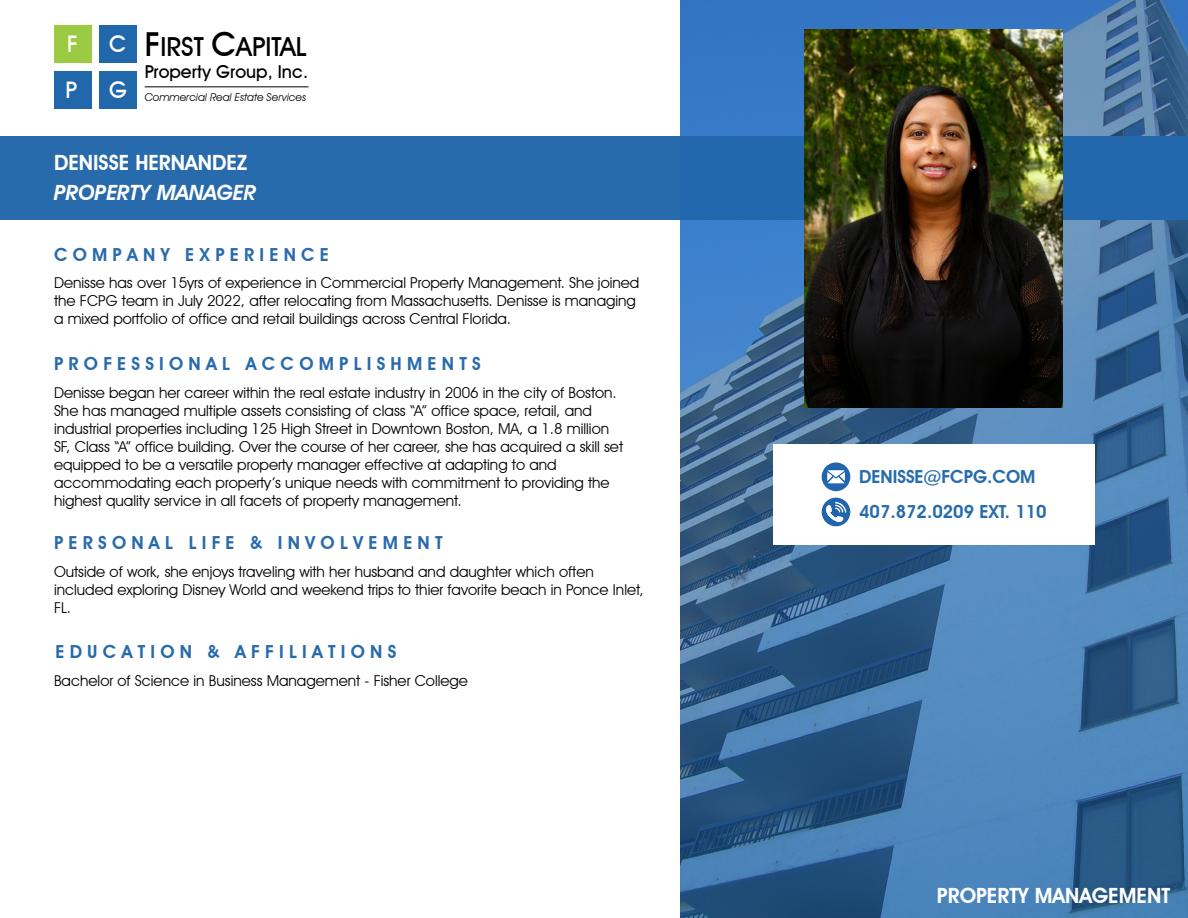
<style>
.page{position:relative;width:1188px;height:918px;background:#fff}
.page>*{position:absolute;margin:0;border:0;box-sizing:border-box;transform-origin:0 0}
.t1{font:500 26.25px "Avant Garde IT Cby BT";color:#000}
.t2{font:500 22.95px "Avant Garde IT Cby BT";color:#fff}
.t3{font:600 21px "Avant Garde IT Cby BT";color:#fff}
.t4{font:italic 600 21px "Avant Garde IT Cby BT";color:#fff}
.t5{font:600 18px "Avant Garde IT Cby BT";color:#286bac}
.t6{font:600 18px/35.1px "Avant Garde IT Cby BT";color:#266cac}
.t7{font:500 17.85px "Avant Garde IT Cby BT";color:#000}
.t8{font:15px/18px "Avant Garde IT Cby BT";color:#000}
.t9{font:italic 10.8px "Avant Garde IT Cby BT";color:#000}
.s1{font-size:33px}
</style>
<div class="page">
<div style="left:0;top:137px;width:1188px;height:83px;background:#286bac"></div>
<svg style="left:680px;top:0;width:508px;height:918px;background:#3d70a3"></svg>
<img style="left:805px;top:29px;width:258px;height:378px">
<div style="left:54px;top:25px;width:38px;height:38px;background:#9bcb42"></div>
<div style="left:99px;top:25px;width:38px;height:38px;background:#2167ac"></div>
<div style="left:54px;top:71px;width:38px;height:38px;background:#2167ac"></div>
<div style="left:99px;top:71px;width:38px;height:38px;background:#2167ac"></div>
<hr style="left:145px;top:87px;width:164px;height:1px;background:#000">
<div style="left:773px;top:444px;width:322px;height:101px;background:#fff"></div>
<svg style="left:822px;top:498px;width:28px;height:28px"></svg>
<svg style="left:822px;top:462px;width:28px;height:29px"></svg>
<h2 class="t2" style="left:67px;top:30px;width:12px">F</h2>
<h2 class="t2" style="left:109px;top:30px;width:19px">C</h2>
<h2 class="t2" style="left:65px;top:76px;width:13px">P</h2>
<h2 class="t2" style="left:109px;top:76px;width:20px">G</h2>
<h1 class="t1" style="left:145px;top:31px;width:164px"><span class="s1">F</span>IRST <span class="s1">C</span>APITAL</h1>
<p class="t7" style="left:145px;top:61px;width:165px">Property Group, Inc.</p>
<p class="t9" style="left:145px;top:91px;width:163px">Commercial Real Estate Services</p>
<h3 class="t3" style="left:54px;top:150px;width:195px">DENISSE HERNANDEZ</h3>
<h3 class="t4" style="left:54px;top:180px;width:204px">PROPERTY MANAGER</h3>
<p class="t5" style="left:54px;top:243px;width:276px">C O M P A N Y E X P E R I E N C E</p>
<p class="t8" style="left:54px;top:274px;width:587px">Denisse has over 15yrs of experience in Commercial Property Management. She joined the FCPG team in July 2022, after relocating from Massachusetts. Denisse is managing a mixed portfolio of office and retail buildings across Central Florida.</p>
<p class="t5" style="left:54px;top:353px;width:428px">P R O F E S S I O N A L A C C O M P L I S H M E N T S</p>
<p class="t8" style="left:54px;top:383px;width:571px">Denisse began her career within the real estate industry in 2006 in the city of Boston.<br>She has managed multiple assets consisting of class “A” office space, retail, and industrial properties including 125 High Street in Downtown Boston, MA, a 1.8 million SF, Class “A” office building. Over the course of her career, she has acquired a skill set equipped to be a versatile property manager effective at adapting to and accommodating each property’s unique needs with commitment to providing the highest quality service in all facets of property management.</p>
<p class="t5" style="left:54px;top:532px;width:390px">P E R S O N A L L I F E &amp; I N V O L V E M E N T</p>
<p class="t8" style="left:54px;top:562px;width:591px">Outside of work, she enjoys traveling with her husband and daughter which often included exploring Disney World and weekend trips to thier favorite beach in Ponce Inlet,<br>FL.</p>
<p class="t5" style="left:56px;top:640px;width:342px">E D U C A T I O N &amp; A F F I L I A T I O N S</p>
<p class="t8" style="left:54px;top:672px;width:416px">Bachelor of Science in Business Management - Fisher College</p>
<p class="t6" style="left:859px;top:459px;width:189px">DENISSE@FCPG.COM<br>407.872.0209 EXT. 110</p>
<h3 class="t3" style="left:937px;top:883px;width:235px">PROPERTY MANAGEMENT</h3>
</div>
